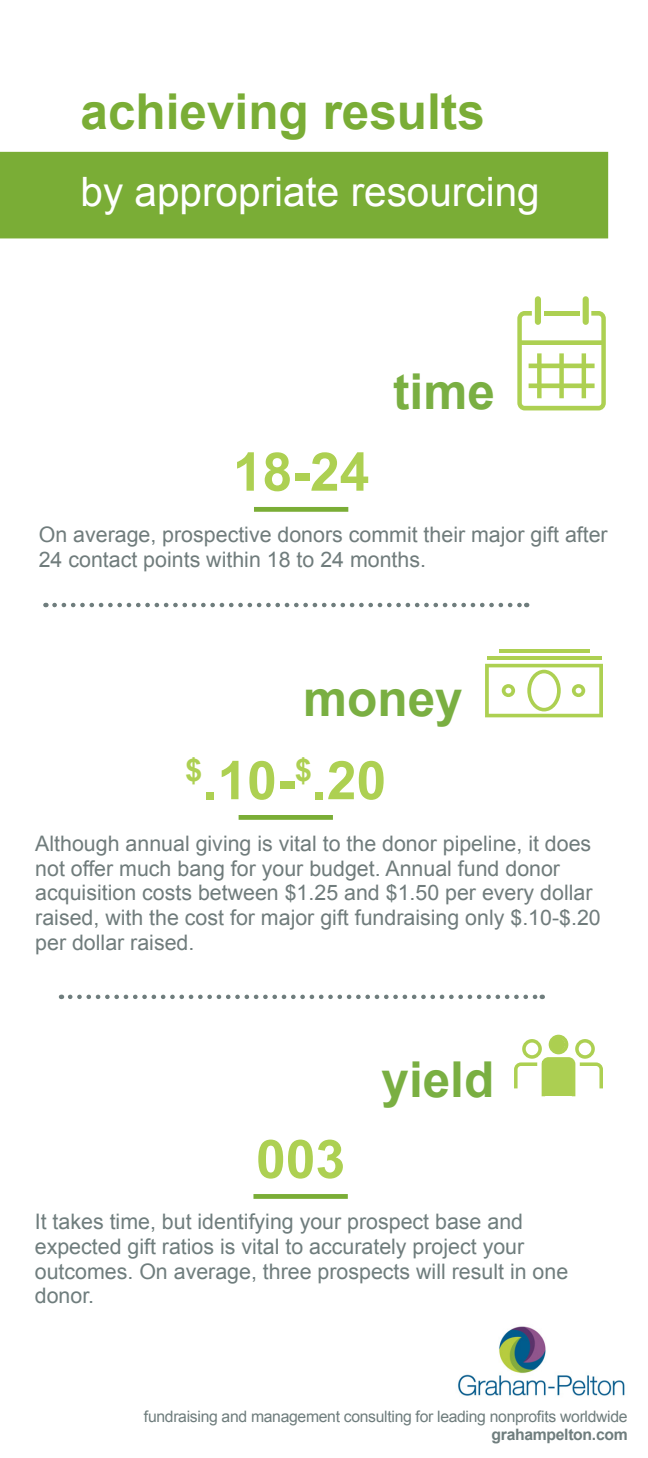
<style>
.page{position:relative;width:648px;height:1458px;background:#fff}
.page>*{position:absolute;margin:0;border:0;box-sizing:border-box;transform-origin:0 0}
.t1{font:700 53.32px "Arial";color:#add052}
.t2{font:700 49.5px "Arial";color:#7aad36}
.t3{font:700 49.5px "Arial";color:#7aaf42}
.t4{font:40.5px "Arial";color:#fff}
.t5{font:21.38px/24.8px "Arial";color:#707c7c}
.t6{font:21.38px/24.8px "Arial";color:#6f7d7d}
.t7{font:15.75px "Arial";letter-spacing:-.02em;color:#6f7d7d}
.t8{font:700 15.75px "Arial";letter-spacing:-.02em;color:#6f7d7d}
</style>
<div class="page">
<svg style="left:517px;top:296px;width:89px;height:114px"></svg>
<div style="left:544px;top:311px;width:35px;height:5px;background:#add052"></div>
<div style="left:254px;top:507px;width:94px;height:5px;background:#7aad36"></div>
<div style="left:253px;top:1194px;width:95px;height:5px;background:#7aad36"></div>
<svg style="left:54px;top:603px;width:473px;height:4px"></svg>
<div style="left:0;top:152px;width:608px;height:86px;background:#7aad36"></div>
<div style="left:239px;top:815px;width:94px;height:5px;background:#7aad36"></div>
<svg style="left:485px;top:664px;width:118px;height:53px"></svg>
<hr style="left:487px;top:657px;width:114px;height:3px;background:#add052">
<hr style="left:499px;top:649px;width:90px;height:4px;background:#add052">
<svg style="left:70px;top:995px;width:473px;height:4px"></svg>
<img style="left:458px;top:1326px;width:167px;height:70px">
<svg style="left:514px;top:1035px;width:89px;height:61px"></svg>
<div style="left:543px;top:1062px;width:29px;height:34px;background:#accf52"></div>
<div style="left:544px;top:1060px;width:26px;height:7px;background:#accf52"></div>
<div style="left:551px;top:1037px;width:14px;height:15px;background:#accf50;border-radius:50%"></div>
<p class="t2" style="left:81px;top:79px;width:406px">achieving results</p>
<p class="t4" style="left:81px;top:165px;width:461px">by appropriate resourcing</p>
<p class="t3" style="left:393px;top:359px;width:103px">time</p>
<p class="t1" style="left:233px;top:437px;width:138px">18-24</p>
<p class="t5" style="left:39px;top:523px;width:571px">On average, prospective donors commit their major gift after<br>24 contact points within 18 to 24 months.</p>
<p class="t3" style="left:303px;top:666px;width:161px">money</p>
<p class="t1" style="left:185px;top:745px;width:202px"><sup>$</sup>.10-<sup>$</sup>.20</p>
<p class="t5" style="left:35px;top:831px;width:567px">Although annual giving is vital to the donor pipeline, it does not offer much bang for your budget. Annual fund donor acquisition costs between $1.25 and $1.50 per every dollar raised, with the cost for major gift fundraising only $.10-$.20 per dollar raised.</p>
<p class="t1" style="left:256px;top:1124px;width:91px">003</p>
<p class="t3" style="left:382px;top:1047px;width:114px">yield</p>
<p class="t6" style="left:35px;top:1209px;width:490px">It takes time, but identifying your prospect base and</p>
<p class="t6" style="left:35px;top:1234px;width:491px">expected gift ratios is vital to accurately project your</p>
<p class="t6" style="left:35px;top:1259px;width:535px">outcomes. On average, three prospects will result in one donor.</p>
<p class="t7" style="left:144px;top:1406px;width:485px">fundraising and management consulting for leading nonprofits worldwide</p>
<p class="t8" style="left:492px;top:1424px;width:138px">grahampelton.com</p>
</div>
